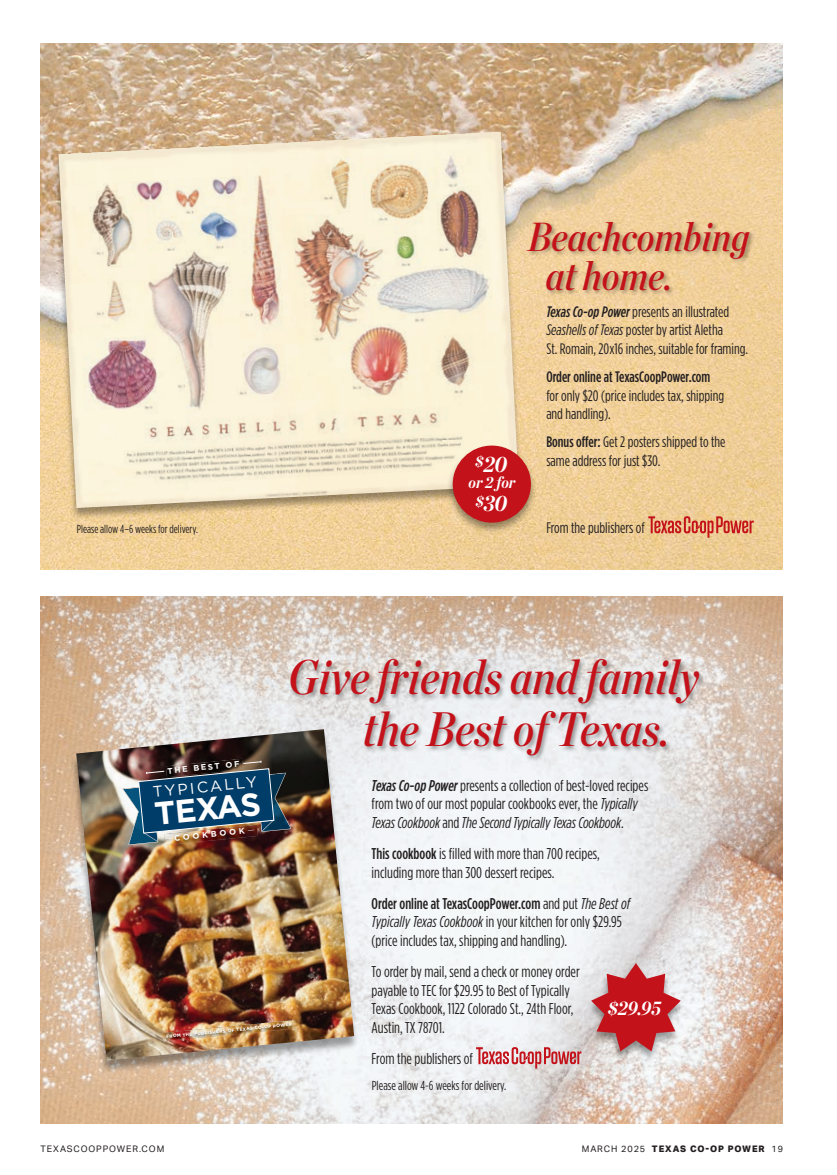
<style>
.page{position:relative;width:837px;height:1175px;background:#fff}
.page>*{position:absolute;margin:0;border:0;box-sizing:border-box;transform-origin:0 0}
.t1{font:italic 48.3px/51.2px "Chronicle Disp Cond Semi";color:#c4121a}
.t2{font:italic 40.5px/39px "Chronicle Disp Cond Semi";color:#c4121a}
.t3{font:700 32.25px "Gotham";color:#fff}
.t4{font:italic 700 22.5px "Chronicle Disp Cond";color:#fff}
.t5{font:italic 700 19.95px "Chronicle Disp Cond";color:#fff}
.t6{font:italic 700 16.35px "Chronicle Disp Cond";color:#fff}
.t7{font:15.6px/18.5px "Gotham Condensed";color:#231f20}
.t8{font:15.45px "Gotham";color:#fff}
.t9{font:15.15px/18.8px "Gotham Condensed";color:#231f20}
.t10{font:500 15.15px "Gotham Condensed";color:#231f20}
.t11{font:13.05px "Gotham Condensed";color:#231f20}
.t12{font:11.55px "Gotham Condensed";color:#231f20}
.t13{font:800 9px "Aktiv Grotesk";letter-spacing:.1em;color:#231f20}
.t14{font:9px "Aktiv Grotesk";letter-spacing:.1em;color:#231f20}
.t15{font:700 8.1px "Gotham";color:#fff}
.t16{font:700 4.5px "Gotham";color:#fff}
.s1{font-weight:500;font-style:italic}
.s2{font-style:italic}
.s3{font-weight:500}
.s4{font-weight:300}
.s5{font-weight:400}
</style>
<div class="page">
<img style="left:40px;top:43px;width:743px;height:527px">
<img style="left:529px;top:199px;width:254px;height:129px">
<img style="left:48px;top:126px;width:481px;height:398px">
<img style="left:58px;top:132px;width:461px;height:376px">
<svg style="left:648px;top:516px;width:106px;height:21px;background:#df8c69"></svg>
<img style="left:442px;top:441px;width:99px;height:97px">
<div style="left:453px;top:445px;width:78px;height:77px;background:#c4121a;border-radius:50%"></div>
<img style="left:40px;top:597px;width:743px;height:526px">
<hr style="left:465px;top:993px;width:71px;height:1px;background:#fff">
<img style="left:267px;top:642px;width:484px;height:136px">
<img style="left:580px;top:958px;width:111px;height:109px">
<svg style="left:591px;top:963px;width:90px;height:88px;background:#cb666b"></svg>
<img style="left:65px;top:723px;width:300px;height:354px">
<img style="left:76px;top:729px;width:278px;height:331px">
<img style="left:122px;top:785px;width:36px;height:60px">
<img style="left:274px;top:772px;width:17px;height:60px">
<img style="left:166px;top:759px;width:77px;height:1px">
<img style="left:164px;top:842px;width:94px;height:3px">
<img style="left:138px;top:760px;width:136px;height:82px">
<img style="left:164px;top:1020px;width:131px;height:21px">
<svg style="left:476px;top:1047px;width:106px;height:21px;background:#d99c9f"></svg>
<h3 class="t4" style="left:475px;top:445px;width:33px"><sup>$</sup>20</h3>
<p class="t6" style="left:469px;top:469px;width:49px">or 2 for</p>
<h3 class="t4" style="left:475px;top:485px;width:33px"><sup>$</sup>30</h3>
<h2 class="t2" style="left:546px;top:214px;width:207px;text-indent:-18px">Beachcombing at home.</h2>
<p class="t9" style="left:546px;top:302px;width:203px"><span class="s1">Texas Co-op Power</span>presents an illustrated<br><span class="s2">Seashells of Texas</span> poster by artist Aletha<br>St. Romain, 20x16 inches, suitable for framing.</p>
<p class="t10" style="left:546px;top:368px;width:165px">Order online at TexasCoopPower.com</p>
<p class="t9" style="left:546px;top:386px;width:179px">for only $20 (price includes tax, shipping and handling).</p>
<p class="t9" style="left:546px;top:432px;width:181px"><span class="s3">Bonus offer:</span> Get 2 posters shipped to the same address for just $30.</p>
<p class="t12" style="left:77px;top:522px;width:123px">Please allow 4–6 weeks for delivery.</p>
<p class="t9" style="left:546px;top:518px;width:100px">From the publishers of</p>
<p class="t15" style="left:167px;top:765px;width:72px;rotate:-6deg">THE BEST OF</p>
<h1 class="t1" style="left:363px;top:648px;width:338px;text-indent:-75px">Give friends and family the Best ofTexas.</h1>
<p class="t8" style="left:152px;top:782px;width:103px;rotate:-6deg">TYPICA LLY</p>
<h3 class="t3" style="left:152px;top:793px;width:104px;rotate:-6deg">TEXAS</h3>
<p class="t15" style="left:165px;top:833px;width:88px;rotate:-6deg"><span class="s4">—</span>COOKBOOK<span class="s4">—</span></p>
<p class="t16" style="left:166px;top:1034px;width:128px;rotate:-6deg">FRO M THE PUBLISHERS O F TEXAS CO -O P POWER</p>
<p class="t7" style="left:372px;top:776px;width:278px"><span class="s1">Texas Co-op Power</span>presents a collection of best-loved recipes from two of our most popular cookbooks ever, the <span class="s2">Typically<br>Texas Cookbook</span>and <span class="s2">The Second Typically Texas Cookbook</span>.</p>
<p class="t7" style="left:372px;top:844px;width:230px"><span class="s3">This cookbook</span> is filled with more than 700 recipes, including more than 300 dessert recipes.</p>
<p class="t7" style="left:372px;top:894px;width:260px"><span class="s3">Order online at TexasCoopPower.com</span> and put <span class="s2">The Best of<br>Typically Texas Cookbook</span> in your kitchen for only $29.95 (price includes tax, shipping and handling).</p>
<p class="t7" style="left:372px;top:962px;width:210px">To order by mail, send a check or money order payable to TEC for $29.95 to Best of Typically Texas Cookbook, 1122 Colorado St., 24th Floor, Austin, TX 78701.</p>
<p class="t7" style="left:372px;top:1049px;width:103px">From the publishers of</p>
<p class="t11" style="left:372px;top:1077px;width:136px">Please allow 4-6 weeks for delivery.</p>
<p class="t5" style="left:608px;top:991px;width:55px">$29.95</p>
<p class="t14" style="left:40px;top:1143px;width:125px">TEXASCOOPPOWER.COM</p>
<p class="t13" style="left:582px;top:1143px;width:203px"><span class="s5">MARCH 2025</span> TEXAS CO-OP POWER <span class="s5">19</span></p>
</div>
